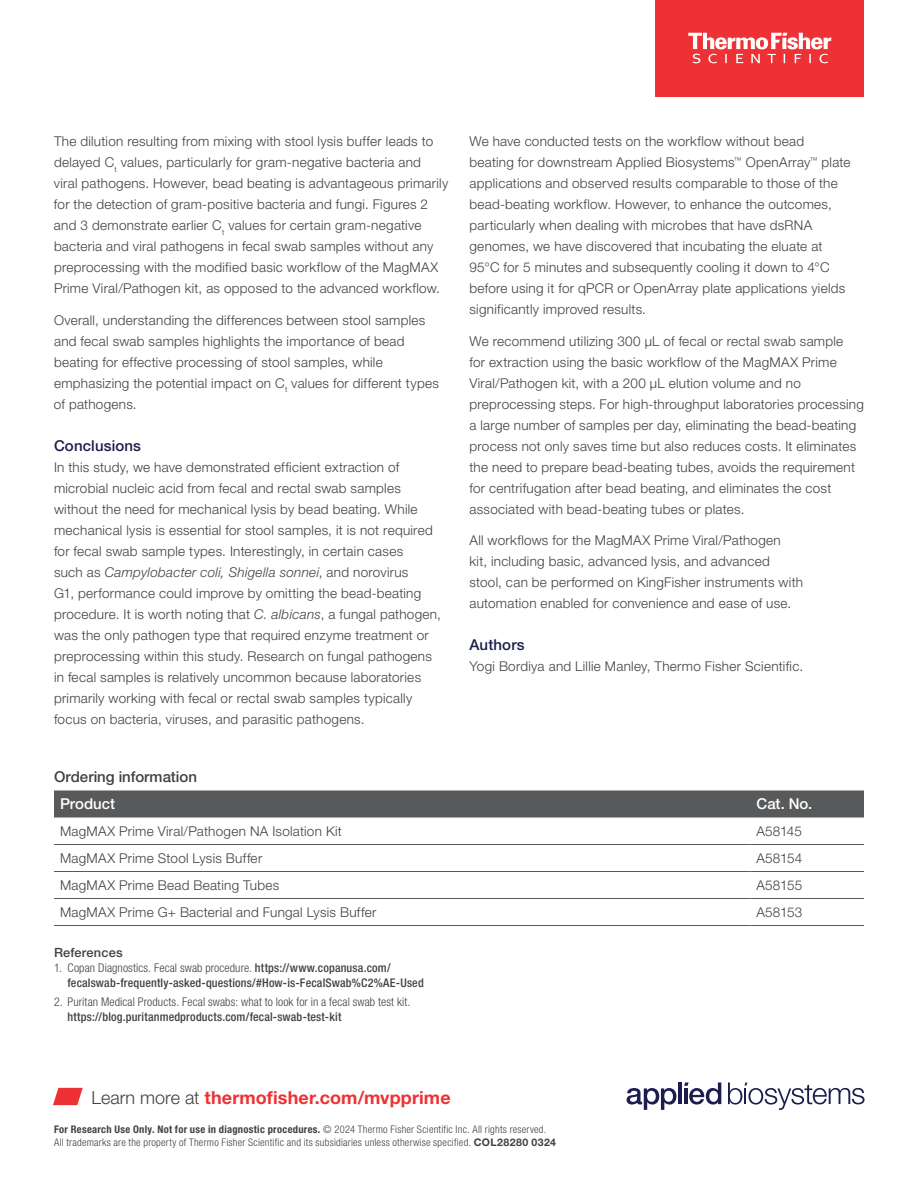
<style>
.page{position:relative;width:918px;height:1188px;background:#fff}
.page>*{position:absolute;margin:0;border:0;box-sizing:border-box;transform-origin:0 0}
.t1{font:700 18px "Helvetica Neue LTW1 G";letter-spacing:.01em;color:#ee3134}
.t2{font:500 15px "Helvetica Neue LTW1 G";color:#414042}
.t3{font:500 15px "Helvetica Neue LTW1 G";letter-spacing:.01em;color:#1b1e4d}
.t4{font:500 15px "Helvetica Neue LTW1 G";color:#fff}
.t5{font:300 13.5px/21px "Helvetica Neue LTW1 G";letter-spacing:.02em;color:#414042}
.t6{font:500 12.75px "Helvetica Neue LTW1 G";letter-spacing:.015em;color:#414042}
.t7{font:500 condensed 12px/15px "Helvetica Neue LTW1 G";letter-spacing:.015em;color:#414042}
.t8{font:300 condensed 12px "Helvetica Neue LTW1 G";letter-spacing:.01em;color:#414042}
.t9{font:300 condensed 10.5px/13.5px "Helvetica Neue LTW1 G";letter-spacing:.025em;color:#414042}
.s1{font-style:italic}
.s2{font-weight:300}
.s3{font-weight:300;color:#414042}
.s4{font-weight:700}
.s5{font-weight:700;font-stretch:normal}
</style>
<div class="page">
<svg style="left:54px;top:790px;width:810px;height:28px;background:#5d5e60"></svg>
<hr style="left:54px;top:844px;width:697px;height:1px;background:#58595b">
<hr style="left:751px;top:844px;width:113px;height:1px;background:#58595b">
<hr style="left:54px;top:871px;width:697px;height:1px;background:#58595b">
<hr style="left:751px;top:871px;width:113px;height:1px;background:#58595b">
<hr style="left:54px;top:898px;width:697px;height:1px;background:#58595b">
<hr style="left:751px;top:898px;width:113px;height:1px;background:#58595b">
<hr style="left:54px;top:925px;width:697px;height:1px;background:#58595b">
<hr style="left:751px;top:925px;width:113px;height:1px;background:#58595b">
<svg style="left:53px;top:1088px;width:30px;height:17px"></svg>
<svg style="left:728px;top:1082px;width:137px;height:28px"></svg>
<svg style="left:627px;top:1088px;width:49px;height:22px"></svg>
<hr style="left:678px;top:1082px;width:3px;height:22px;background:#1b1e4d">
<svg style="left:684px;top:1082px;width:37px;height:23px"></svg>
<div style="left:656px;top:0;width:208px;height:96px;background:#ee3134"></div>
<svg style="left:688px;top:33px;width:143px;height:30px"></svg>
<p class="t5" style="left:54px;top:131px;width:396px">The dilution resulting from mixing with stool lysis buffer leads to delayed C<sub>t</sub> values, particularly for gram-negative bacteria and<br>viral pathogens. However, bead beating is advantageous primarily for the detection of gram-positive bacteria and fungi. Figures 2 and 3 demonstrate earlier C<sub>t</sub> values for certain gram-negative bacteria and viral pathogens in fecal swab samples without any preprocessing with the modified basic workflow of the MagMAX Prime Viral/Pathogen kit, as opposed to the advanced workflow.</p>
<p class="t5" style="left:54px;top:309px;width:386px">Overall, understanding the differences between stool samples and fecal swab samples highlights the importance of bead beating for effective processing of stool samples, while emphasizing the potential impact on C<sub>t</sub> values for different types of pathogens.</p>
<p class="t3" style="left:54px;top:436px;width:89px">Conclusions</p>
<p class="t5" style="left:54px;top:456px;width:388px">In this study, we have demonstrated efficient extraction of microbial nucleic acid from fecal and rectal swab samples without the need for mechanical lysis by bead beating. While mechanical lysis is essential for stool samples, it is not required for fecal swab sample types. Interestingly, in certain cases<br>such as <span class="s1">Campylobacter coli, Shigella sonnei</span>, and norovirus<br>G1, performance could improve by omitting the bead-beating procedure. It is worth noting that <span class="s1">C. albicans</span>, a fungal pathogen, was the only pathogen type that required enzyme treatment or preprocessing within this study. Research on fungal pathogens in fecal samples is relatively uncommon because laboratories primarily working with fecal or rectal swab samples typically focus on bacteria, viruses, and parasitic pathogens.</p>
<p class="t5" style="left:470px;top:131px;width:382px">We have conducted tests on the workflow without bead beating for downstream Applied Biosystems<sup>™</sup> OpenArray<sup>™</sup> plate applications and observed results comparable to those of the bead-beating workflow. However, to enhance the outcomes, particularly when dealing with microbes that have dsRNA genomes, we have discovered that incubating the eluate at 95°C for 5 minutes and subsequently cooling it down to 4°C before using it for qPCR or OpenArray plate applications yields significantly improved results.</p>
<p class="t5" style="left:470px;top:330px;width:396px">We recommend utilizing 300 µL of fecal or rectal swab sample<br>for extraction using the basic workflow of the MagMAX Prime Viral/Pathogen kit, with a 200 µL elution volume and no preprocessing steps. For high-throughput laboratories processing a large number of samples per day, eliminating the bead-beating process not only saves time but also reduces costs. It eliminates the need to prepare bead-beating tubes, avoids the requirement for centrifugation after bead beating, and eliminates the cost associated with bead-beating tubes or plates.</p>
<p class="t5" style="left:470px;top:530px;width:335px">All workflows for the MagMAX Prime Viral/Pathogen<br>kit, including basic, advanced lysis, and advanced stool, can be performed on KingFisher instruments with automation enabled for convenience and ease of use.</p>
<p class="t3" style="left:470px;top:636px;width:57px">Authors</p>
<p class="t5" style="left:470px;top:656px;width:335px">Yogi Bordiya and Lillie Manley, Thermo Fisher Scientific.</p>
<p class="t2" style="left:54px;top:768px;width:145px">Ordering information</p>
<p class="t4" style="left:60px;top:795px;width:57px">Product</p>
<p class="t4" style="left:757px;top:795px;width:57px">Cat. No.</p>
<p class="t5" style="left:60px;top:820px;width:283px">MagMAX Prime Viral/Pathogen NA Isolation Kit</p>
<p class="t5" style="left:757px;top:820px;width:47px">A58145</p>
<p class="t5" style="left:60px;top:847px;width:204px">MagMAX Prime Stool Lysis Buffer</p>
<p class="t5" style="left:757px;top:847px;width:47px">A58154</p>
<p class="t5" style="left:60px;top:874px;width:221px">MagMAX Prime Bead Beating Tubes</p>
<p class="t5" style="left:757px;top:874px;width:47px">A58155</p>
<p class="t5" style="left:60px;top:901px;width:318px">MagMAX Prime G+ Bacterial and Fungal Lysis Buffer</p>
<p class="t5" style="left:757px;top:901px;width:47px">A58153</p>
<p class="t6" style="left:54px;top:945px;width:70px">References</p>
<p class="t7" style="left:68px;top:960px;width:358px;text-indent:-14px"><span class="s2">1. Copan Diagnostics. Fecal swab procedure.</span> https://www.copanusa.com/ fecalswab-frequently-asked-questions/#How-is-FecalSwab%C2%AE-Used</p>
<p class="t8" style="left:54px;top:994px;width:358px">2. Puritan Medical Products. Fecal swabs: what to look for in a fecal swab test kit.</p>
<p class="t7" style="left:68px;top:1009px;width:275px">https://blog.puritanmedproducts.com/fecal-swab-test-kit</p>
<h1 class="t1" style="left:92px;top:1086px;width:361px"><span class="s3">Learn more at</span> thermofisher.com/mvpprime</h1>
<p class="t9" style="left:54px;top:1122px;width:504px"><span class="s4">For Research Use Only. Not for use in diagnostic procedures.</span> © 2024 Thermo Fisher Scientific Inc. All rights reserved.<br>All trademarks are the property of Thermo Fisher Scientific and its subsidiaries unless otherwise specified. <span class="s5">COL28280 0324</span></p>
</div>
